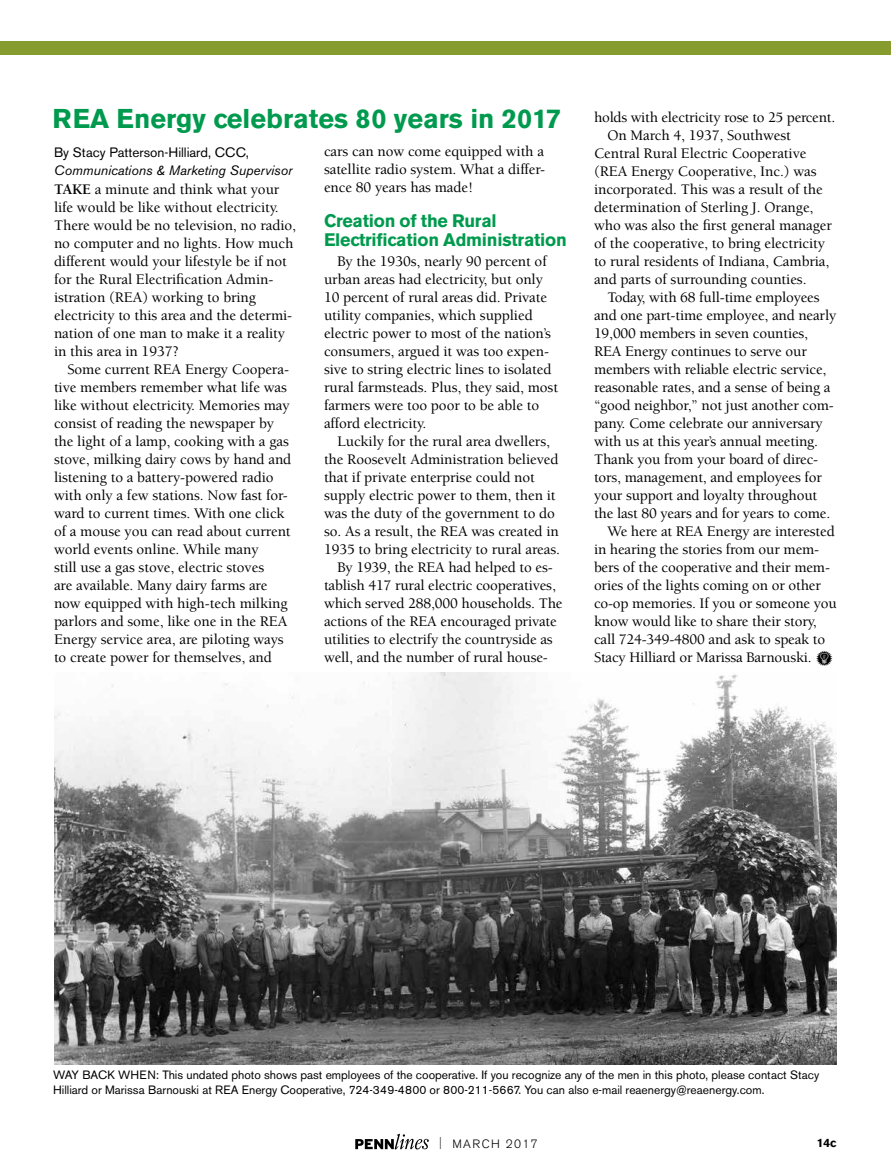
<style>
.page{position:relative;width:891px;height:1175px;background:#fff}
.page>*{position:absolute;margin:0;border:0;box-sizing:border-box;transform-origin:0 0}
.t1{font:700 18px/19.5px "Akzidenz Grotesk BE";letter-spacing:-.015em;color:#009a4e}
.t2{font:500 15px/18px "Berkeley Std";letter-spacing:-.005em;color:#000}
.t3{font:italic 13.5px "Akzidenz Grotesk BE";color:#000}
.t4{font:13.5px "Akzidenz Grotesk BE";color:#000}
.t5{font:12px/14.4px "Akzidenz Grotesk BE";color:#000}
.t6{font:300 12px "Akzidenz Grotesk BE";letter-spacing:.11em;color:#000}
.t7{font:700 12px "Akzidenz Grotesk BE";color:#000}
.s1{font-family:"Akzidenz Grotesk BE";font-weight:700;font-size:27px;color:#009a4e}
.s2{font-family:"PF Household Items";font-weight:400}
.s3{font-weight:700}
.s4{font-stretch:condensed}
</style>
<div class="page">
<svg style="left:355px;top:1133px;width:74px;height:16px"></svg>
<img style="left:54px;top:672px;width:783px;height:392px">
<div style="left:0;top:41px;width:891px;height:14px;background:#879c2f"></div>
<p class="t2" style="left:52px;top:108px;width:784px"><span class="s1">REA Energy celebrates 80 years in 2017</span> holds with electricity rose to 25 percent.</p>
<p class="t2" style="left:608px;top:126px;width:185px">On March 4, 1937, Southwest</p>
<p class="t2" style="left:594px;top:144px;width:214px">Central Rural Electric Cooperative</p>
<p class="t2" style="left:594px;top:162px;width:224px">(REA Energy Cooperative, Inc.) was</p>
<p class="t2" style="left:594px;top:180px;width:230px">incorporated. This was a result of the</p>
<p class="t2" style="left:594px;top:198px;width:221px">determination of Sterling J. Orange,</p>
<p class="t2" style="left:594px;top:216px;width:240px">who was also the first general manager</p>
<p class="t2" style="left:594px;top:234px;width:233px">of the cooperative, to bring electricity</p>
<p class="t2" style="left:594px;top:252px;width:237px">to rural residents of Indiana, Cambria,</p>
<p class="t2" style="left:594px;top:270px;width:214px">and parts of surrounding counties.</p>
<p class="t2" style="left:608px;top:288px;width:214px">Today, with 68 full-time employees</p>
<p class="t2" style="left:594px;top:306px;width:244px">and one part-time employee, and nearly</p>
<p class="t2" style="left:594px;top:324px;width:216px">19,000 members in seven counties,</p>
<p class="t2" style="left:594px;top:342px;width:214px">REA Energy continues to serve our</p>
<p class="t2" style="left:594px;top:360px;width:234px">members with reliable electric service,</p>
<p class="t2" style="left:594px;top:378px;width:238px">reasonable rates, and a sense of being a</p>
<p class="t2" style="left:594px;top:396px;width:241px">“good neighbor,” not just another com-</p>
<p class="t2" style="left:594px;top:414px;width:230px">pany. Come celebrate our anniversary</p>
<p class="t2" style="left:594px;top:432px;width:226px">with us at this year’s annual meeting.</p>
<p class="t2" style="left:594px;top:450px;width:226px">Thank you from your board of direc-</p>
<p class="t2" style="left:594px;top:468px;width:229px">tors, management, and employees for</p>
<p class="t2" style="left:594px;top:486px;width:225px">your support and loyalty throughout</p>
<p class="t2" style="left:594px;top:504px;width:238px">the last 80 years and for years to come.</p>
<p class="t2" style="left:608px;top:522px;width:229px">We here at REA Energy are interested</p>
<p class="t2" style="left:594px;top:540px;width:227px">in hearing the stories from our mem-</p>
<p class="t2" style="left:594px;top:558px;width:238px">bers of the cooperative and their mem-</p>
<p class="t2" style="left:594px;top:576px;width:228px">ories of the lights coming on or other</p>
<p class="t2" style="left:594px;top:594px;width:244px">co-op memories. If you or someone you</p>
<p class="t2" style="left:594px;top:612px;width:224px">know would like to share their story,</p>
<p class="t2" style="left:594px;top:630px;width:233px">call 724-349-4800 and ask to speak to</p>
<p class="t2" style="left:594px;top:648px;width:241px">Stacy Hilliard or Marissa Barnouski. <span class="s2">l</span></p>
<p class="t2" style="left:324px;top:142px;width:223px;text-align:justify">cars can now come equipped with a satellite radio system. What a differ&shy;ence 80 years has made!</p>
<p class="t1" style="left:324px;top:211px;width:244px">Creation of the Rural<br>Electrification Administration</p>
<p class="t2" style="left:324px;top:252px;width:236px;text-indent:14px">By the 1930s, nearly 90 percent of urban areas had electricity, but only 10 percent of rural areas did. Private utility companies, which supplied electric power to most of the nation’s consumers, argued it was too expen&shy;sive to string electric lines to isolated rural farmsteads. Plus, they said, most farmers were too poor to be able to afford electricity.</p>
<p class="t2" style="left:338px;top:432px;width:214px">Luckily for the rural area dwellers,</p>
<p class="t2" style="left:324px;top:450px;width:236px">the Roosevelt Administration believed</p>
<p class="t2" style="left:324px;top:468px;width:212px">that if private enterprise could not</p>
<p class="t2" style="left:324px;top:486px;width:233px">supply electric power to them, then it</p>
<p class="t2" style="left:324px;top:504px;width:232px">was the duty of the government to do</p>
<p class="t2" style="left:324px;top:522px;width:236px">so. As a result, the REA was created in</p>
<p class="t2" style="left:324px;top:540px;width:238px">1935 to bring electricity to rural areas.</p>
<p class="t2" style="left:338px;top:558px;width:217px">By 1939, the REA had helped to es-</p>
<p class="t2" style="left:324px;top:576px;width:233px">tablish 417 rural electric cooperatives,</p>
<p class="t2" style="left:324px;top:594px;width:240px">which served 288,000 households. The</p>
<p class="t2" style="left:324px;top:612px;width:234px">actions of the REA encouraged private</p>
<p class="t2" style="left:324px;top:630px;width:230px">utilities to electrify the countryside as</p>
<p class="t2" style="left:324px;top:648px;width:225px">well, and the number of rural house-</p>
<p class="t4" style="left:54px;top:145px;width:196px">By Stacy Patterson-Hilliard, CCC,</p>
<p class="t3" style="left:54px;top:162px;width:240px">Communications &amp; Marketing Supervisor</p>
<p class="t2" style="left:54px;top:180px;width:244px"><span class="s3">Take</span> a minute and think what your life would be like without electricity.<br>There would be no television, no radio, no computer and no lights. How much different would your lifestyle be if not for the Rural Electrification Admin&shy;istration (REA) working to bring electricity to this area and the determi&shy;nation of one man to make it a reality in this area in 1937?</p>
<p class="t2" style="left:54px;top:360px;width:239px;text-indent:14px">Some current REA Energy Coopera&shy;tive members remember what life was like without electricity. Memories may consist of reading the newspaper by the light of a lamp, cooking with a gas stove, milking dairy cows by hand and listening to a battery-powered radio with only a few stations. Now fast for&shy;ward to current times. With one click of a mouse you can read about current world events online. While many<br>still use a gas stove, electric stoves<br>are available. Many dairy farms are now equipped with high-tech milking parlors and some, like one in the REA Energy service area, are piloting ways to create power for themselves, and</p>
<p class="t5" style="left:53px;top:1067px;width:768px">WAY BACK WHEN: This undated photo shows past employees of the cooperative. If you recognize any of the men in this photo, please contact Stacy<br>Hilliard or Marissa Barnouski at REA Energy Cooperative, 724-349-4800 or 800-211-5667. You can also e-mail reaenergy@reaenergy.com.</p>
<p class="t6" style="left:439px;top:1137px;width:100px"><span class="s4">|</span> MARCH 2017</p>
<p class="t7" style="left:817px;top:1135px;width:21px">14c</p>
</div>
